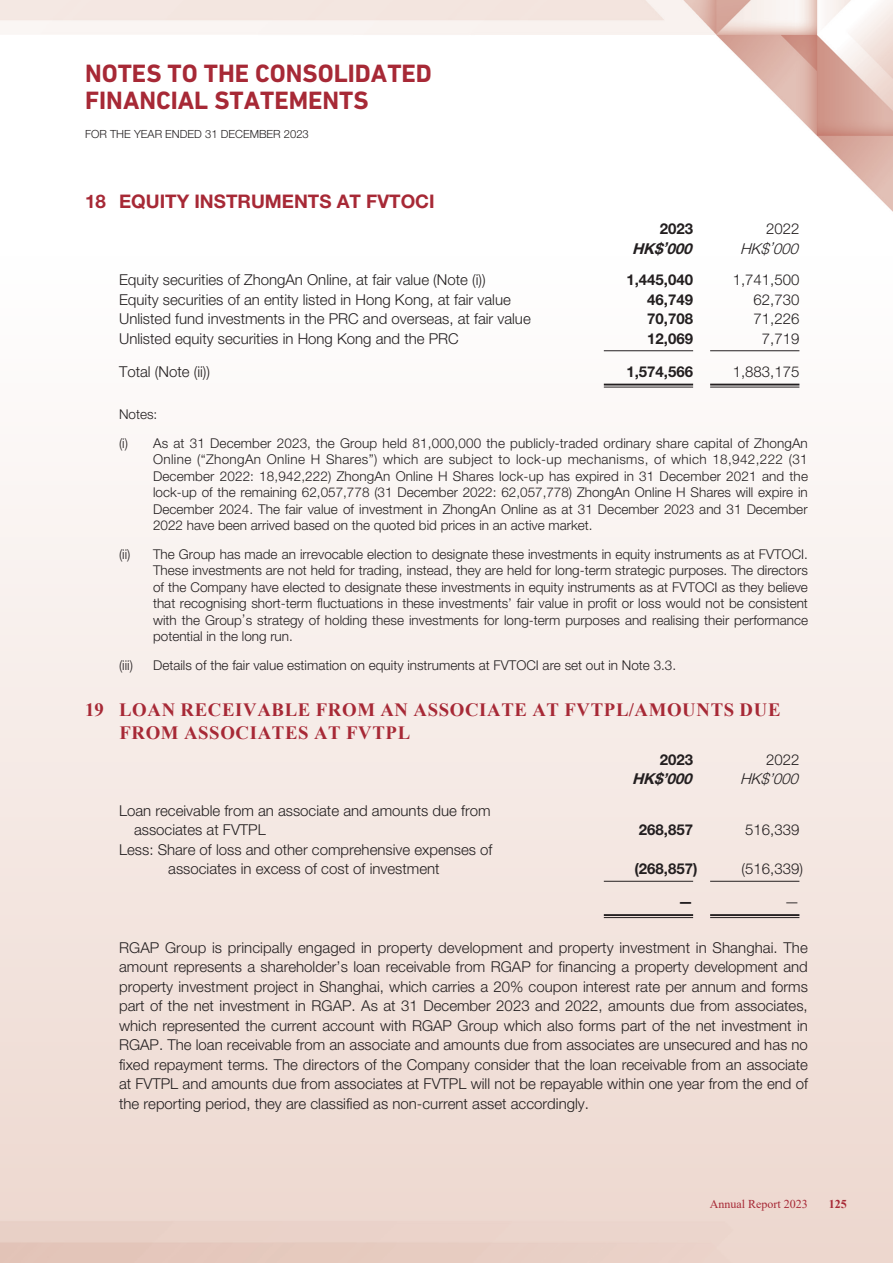
<style>
.page{position:relative;width:893px;height:1263px;background:#fff}
.page>*{position:absolute;margin:0;border:0;box-sizing:border-box;transform-origin:0 0}
.t1{font:700 25.5px/27px "DIN Next LT Pro";color:#a72936}
._3__標題{font:700 18.75px/22.5px "Times New Roman";letter-spacing:.035em;color:#a72936}
._3__標題-2{font:700 18.75px "Helvetica Neue LT Std";color:#a72936}
._1__內文{font:300 15px/19.5px "Helvetica Neue LT Std";color:#231f20;text-align:justify}
._1__內文-2{font:700 15px "Helvetica Neue LT Std";color:#231f20}
._1__內文-3{font:italic 700 15px "Helvetica Neue LT Std";color:#231f20}
._1__內文-4{font:italic 300 15px "Helvetica Neue LT Std";color:#231f20}
._2__附註內文{font:300 13.5px/16.5px "Helvetica Neue LT Std";color:#231f20;text-align:justify}
.t2{font:12px "Times New Roman";color:#a72936}
.t3{font:700 12px "Times New Roman";color:#a72936}
.t4{font:300 11.25px "Helvetica Neue LT Std";color:#231f20}
</style>
<div class="page">
<img style="left:1px;top:0;width:892px;height:212px">
<div style="left:1px;top:256px;width:892px;height:1007px;background:linear-gradient(to bottom,#fff,#ecd6cd)"></div>
<hr style="left:604px;top:350px;width:89px;height:1px;background:#231f20">
<hr style="left:710px;top:350px;width:89px;height:1px;background:#231f20">
<hr style="left:604px;top:384px;width:89px;height:1px;background:#231f20">
<hr style="left:604px;top:387px;width:89px;height:1px;background:#231f20">
<hr style="left:710px;top:384px;width:89px;height:1px;background:#231f20">
<hr style="left:710px;top:387px;width:89px;height:1px;background:#231f20">
<hr style="left:604px;top:881px;width:89px;height:1px;background:#231f20">
<hr style="left:710px;top:881px;width:89px;height:1px;background:#231f20">
<hr style="left:604px;top:914px;width:89px;height:2px;background:#231f20">
<hr style="left:604px;top:917px;width:89px;height:1px;background:#231f20">
<hr style="left:710px;top:914px;width:89px;height:2px;background:#231f20">
<hr style="left:710px;top:917px;width:89px;height:1px;background:#231f20">
<h1 class="t1" style="left:85px;top:60px;width:348px">NOTES TO THE CONSOLIDATED<br>FINANCIAL STATEMENTS</h1>
<p class="t4" style="left:85px;top:127px;width:225px">FOR THE YEAR ENDED 31 DECEMBER 2023</p>
<p class="_3__標題-2" style="left:85px;top:190px;width:351px">18 EQUITY INSTRUMENTS AT FVTOCI</p>
<p class="_1__內文-2" style="left:660px;top:220px;width:35px">2023</p>
<p class="_1__內文" style="left:766px;top:219px;width:35px">2022</p>
<p class="_1__內文-3" style="left:632px;top:239px;width:66px">HK$’000</p>
<p class="_1__內文-4" style="left:740px;top:239px;width:64px">HK$’000</p>
<p class="_1__內文" style="left:119px;top:270px;width:368px">Equity securities of ZhongAn Online, at fair value (Note (i))</p>
<p class="_1__內文-2" style="left:626px;top:271px;width:68px">1,445,040</p>
<p class="_1__內文" style="left:733px;top:270px;width:68px">1,741,500</p>
<p class="_1__內文" style="left:119px;top:290px;width:393px">Equity securities of an entity listed in Hong Kong, at fair value</p>
<p class="_1__內文-2" style="left:647px;top:290px;width:47px">46,749</p>
<p class="_1__內文" style="left:754px;top:290px;width:47px">62,730</p>
<p class="_1__內文" style="left:119px;top:309px;width:413px">Unlisted fund investments in the PRC and overseas, at fair value</p>
<p class="_1__內文-2" style="left:647px;top:310px;width:47px">70,708</p>
<p class="_1__內文" style="left:754px;top:309px;width:47px">71,226</p>
<p class="_1__內文" style="left:119px;top:329px;width:341px">Unlisted equity securities in Hong Kong and the PRC</p>
<p class="_1__內文-2" style="left:647px;top:329px;width:47px">12,069</p>
<p class="_1__內文" style="left:762px;top:329px;width:39px">7,719</p>
<p class="_1__內文" style="left:119px;top:362px;width:93px">Total (Note (ii))</p>
<p class="_1__內文-2" style="left:626px;top:363px;width:68px">1,574,566</p>
<p class="_1__內文" style="left:733px;top:362px;width:68px">1,883,175</p>
<p class="_2__附註內文" style="left:119px;top:406px;width:40px">Notes:</p>
<p class="_2__附註內文" style="left:153px;top:434px;width:656px;text-indent:-34px">(i) As at 31 December 2023, the Group held 81,000,000 the publicly-traded ordinary share capital of ZhongAn Online (“ZhongAn Online H Shares”) which are subject to lock-up mechanisms, of which 18,942,222 (31<br>December 2022: 18,942,222) ZhongAn Online H Shares lock-up has expired in 31 December 2021 and the lock-up of the remaining 62,057,778 (31 December 2022: 62,057,778) ZhongAn Online H Shares will expire in December 2024. The fair value of investment in ZhongAn Online as at 31 December 2023 and 31 December 2022 have been arrived based on the quoted bid prices in an active market.</p>
<p class="_2__附註內文" style="left:119px;top:545px;width:13px">(ii)</p>
<p class="_2__附註內文" style="left:153px;top:545px;width:657px">The Group has made an irrevocable election to designate these investments in equity instruments as at FVTOCI.<br>These investments are not held for trading, instead, they are held for long-term strategic purposes. The directors of the Company have elected to designate these investments in equity instruments as at FVTOCI as they believe that recognising short-term fluctuations in these investments’ fair value in profit or loss would not be consistent with the Group’s strategy of holding these investments for long-term purposes and realising their performance potential in the long run.</p>
<p class="_2__附註內文" style="left:119px;top:656px;width:15px">(iii)</p>
<p class="_2__附註內文" style="left:153px;top:656px;width:525px">Details of the fair value estimation on equity instruments at FVTOCI are set out in Note 3.3.</p>
<p class="_3__標題" style="left:119px;top:698px;width:663px;text-indent:-34px">19 LOAN RECEIVABLE FROM AN ASSOCIATE AT FVTPL/AMOUNTS DUE<br>FROM ASSOCIATES AT FVTPL</p>
<p class="_1__內文-2" style="left:660px;top:750px;width:35px">2023</p>
<p class="_1__內文" style="left:766px;top:749px;width:35px">2022</p>
<p class="_1__內文-3" style="left:632px;top:770px;width:66px">HK$’000</p>
<p class="_1__內文-4" style="left:740px;top:770px;width:64px">HK$’000</p>
<p class="_1__內文" style="left:119px;top:800px;width:373px">Loan receivable from an associate and amounts due from</p>
<p class="_1__內文" style="left:134px;top:820px;width:133px">associates at FVTPL</p>
<p class="_1__內文-2" style="left:639px;top:821px;width:56px">268,857</p>
<p class="_1__內文" style="left:745px;top:820px;width:56px">516,339</p>
<p class="_1__內文" style="left:119px;top:839px;width:375px">Less: Share of loss and other comprehensive expenses of</p>
<p class="_1__內文" style="left:168px;top:859px;width:273px">associates in excess of cost of investment</p>
<p class="_1__內文-2" style="left:634px;top:860px;width:65px">(268,857)</p>
<p class="_1__內文" style="left:742px;top:859px;width:63px">(516,339)</p>
<p class="_1__內文-2" style="left:678px;top:892px;width:16px">—</p>
<p class="_1__內文" style="left:784px;top:891px;width:16px">—</p>
<p class="_1__內文" style="left:119px;top:937px;width:690px">RGAP Group is principally engaged in property development and property investment in Shanghai. The amount represents a shareholder’s loan receivable from RGAP for financing a property development and property investment project in Shanghai, which carries a 20% coupon interest rate per annum and forms part of the net investment in RGAP. As at 31 December 2023 and 2022, amounts due from associates, which represented the current account with RGAP Group which also forms part of the net investment in RGAP. The loan receivable from an associate and amounts due from associates are unsecured and has no fixed repayment terms. The directors of the Company consider that the loan receivable from an associate at FVTPL and amounts due from associates at FVTPL will not be repayable within one year from the end of the reporting period, they are classified as non-current asset accordingly.</p>
<p class="t2" style="left:710px;top:1196px;width:99px">Annual Report 2023</p>
<p class="t3" style="left:829px;top:1196px;width:19px">125</p>
</div>
